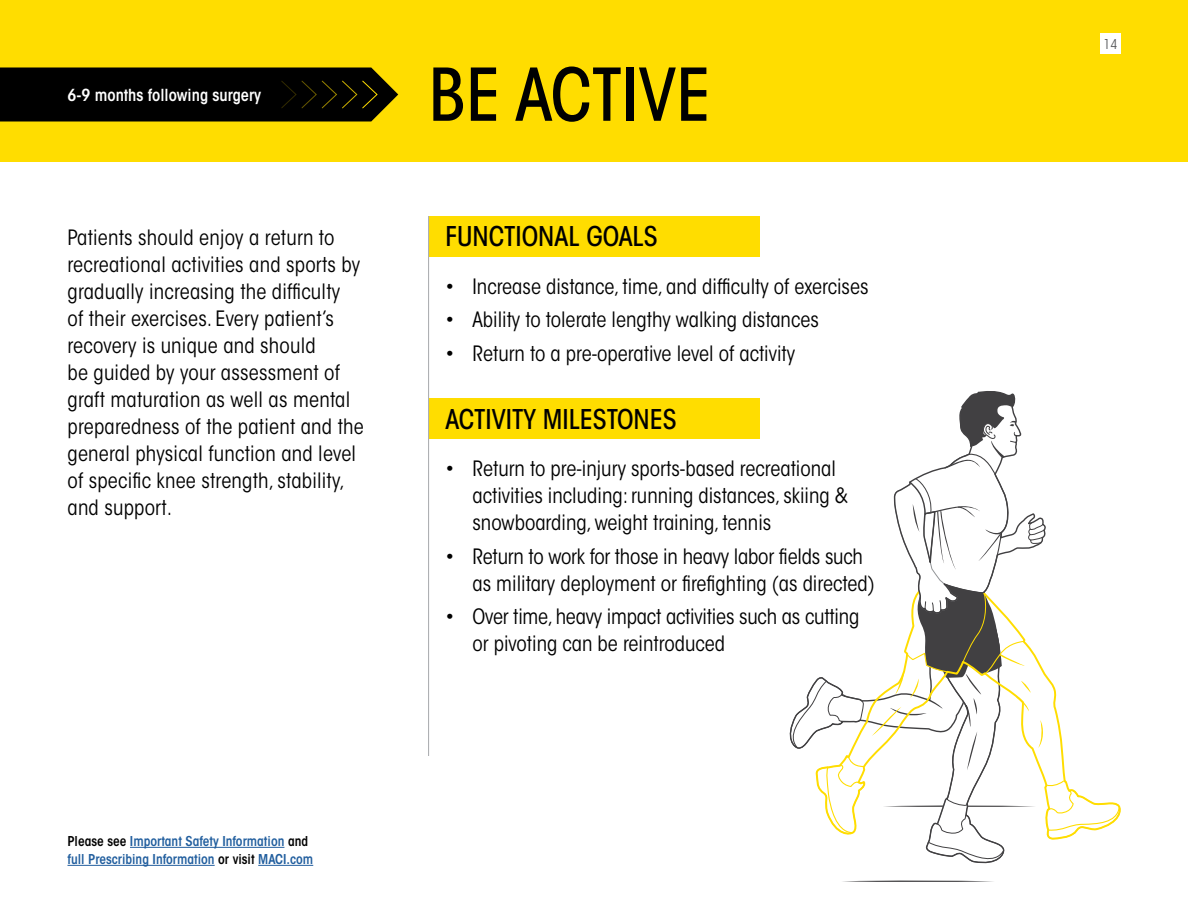
<style>
.page{position:relative;width:1188px;height:918px;background:#fff}
.page>*{position:absolute;margin:0;border:0;box-sizing:border-box;transform-origin:0 0}
.t1{font:500 condensed 72px "ITC Avant Garde Std";color:#000}
.t2{font:500 condensed 27px "ITC Avant Garde Std";color:#000}
.t3{font:condensed 21px/27px "ITC Avant Garde Std";color:#000}
.t4{font:600 condensed 16.5px "ITC Avant Garde Std";color:#fff}
.t5{font:600 condensed 13.5px/18px "ITC Avant Garde Std";color:#215e9e}
.t6{font:condensed 13.5px "ITC Avant Garde Std";color:#58595b}
.s1{color:#000}
</style>
<div class="page">
<div style="left:429px;top:398px;width:330px;height:41px;background:#fd0"></div>
<div style="left:429px;top:216px;width:330px;height:40px;background:#fd0"></div>
<hr style="left:428px;top:216px;width:1px;height:540px;background:#a7a9ac">
<svg style="left:843px;top:880px;width:150px;height:2px"></svg>
<svg style="left:790px;top:391px;width:330px;height:473px"></svg>
<hr style="left:130px;top:847px;width:154px;height:1px;background:#215e9e">
<hr style="left:68px;top:865px;width:147px;height:1px;background:#215e9e">
<hr style="left:258px;top:865px;width:55px;height:1px;background:#215e9e">
<div style="left:0;top:0;width:1188px;height:162px;background:#fd0"></div>
<div style="left:1100px;top:34px;width:20px;height:20px;background:#fff"></div>
<div style="left:0;top:68px;width:398px;height:54px;background:#000"></div>
<p class="t4" style="left:68px;top:84px;width:195px">6-9 months following surgery</p>
<p class="t3" style="left:68px;top:224px;width:298px">Patients should enjoy a return to recreational activities and sports by gradually increasing the difficulty<br>of their exercises. Every patient’s recovery is unique and should<br>be guided by your assessment of graft maturation as well as mental preparedness of the patient and the general physical function and level of specific knee strength, stability, and support.</p>
<h1 class="t1" style="left:429px;top:51px;width:284px">BE ACTIVE</h1>
<p class="t2" style="left:446px;top:220px;width:214px">FUNCTIONAL GOALS</p>
<p class="t3" style="left:446px;top:273px;width:425px">• Increase distance, time, and difficulty of exercises</p>
<p class="t3" style="left:446px;top:306px;width:375px">• Ability to tolerate lengthy walking distances</p>
<p class="t3" style="left:446px;top:340px;width:351px">• Return to a pre-operative level of activity</p>
<p class="t2" style="left:446px;top:402px;width:233px">ACTIVITY MILESTONES</p>
<p class="t3" style="left:473px;top:455px;width:377px;text-indent:-27px">• Return to pre-injury sports-based recreational activities including: running distances, skiing &amp; snowboarding, weight training, tennis</p>
<p class="t3" style="left:473px;top:543px;width:404px;text-indent:-27px">• Return to work for those in heavy labor fields such as military deployment or firefighting (as directed)</p>
<p class="t3" style="left:473px;top:603px;width:388px;text-indent:-27px">• Over time, heavy impact activities such as cutting or pivoting can be reintroduced</p>
<p class="t5" style="left:68px;top:832px;width:247px"><span class="s1">Please see</span> Important Safety Information <span class="s1">and </span>full Prescribing Information <span class="s1">or visit</span> MACI.com</p>
<p class="t6" style="left:1103px;top:36px;width:16px">14</p>
</div>
